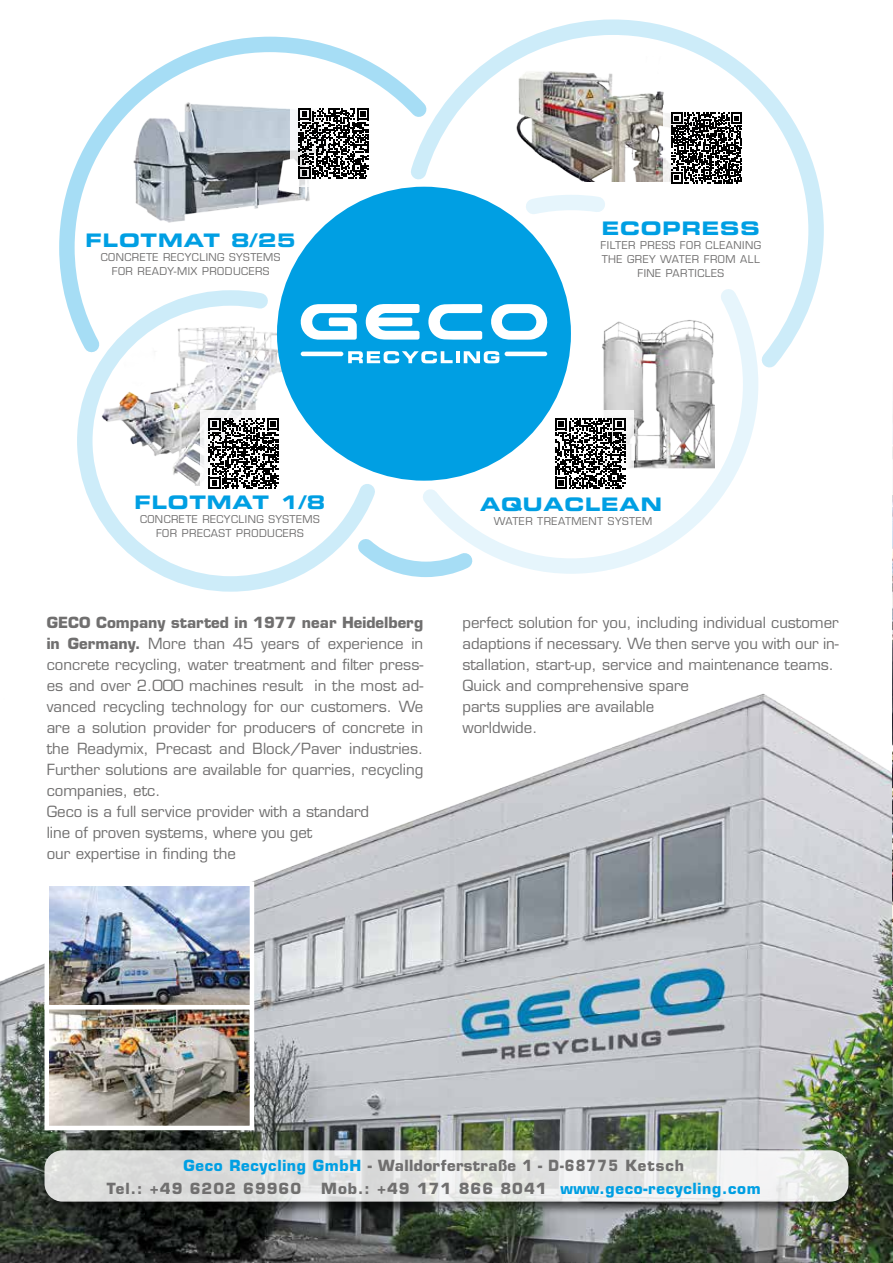
<style>
.page{position:relative;width:893px;height:1263px;background:#fff}
.page>*{position:absolute;margin:0;border:0;box-sizing:border-box;transform-origin:0 0}
.t1{font:18.6px "Eurostile LT Std Bold Ex 2";letter-spacing:.045em;color:#009fe3}
.t2{font:15px/21px "Eurostile LT Std";color:#706f6f}
.t3{font:700 15px "Eurostile LT Std";letter-spacing:.025em;color:#706f6f}
.t4{font:700 15px "Eurostile LT Std";color:#706f6f}
.t5{font:700 15px "Eurostile LT Std";letter-spacing:.045em;color:#009fe3}
.t6{font:10.5px/14px "Eurostile LT Std";letter-spacing:.045em;color:#706f6f;text-align:center}
</style>
<div class="page">
<svg style="left:77px;top:354px;width:299px;height:238px"></svg>
<svg style="left:357px;top:537px;width:88px;height:42px"></svg>
<img style="left:0;top:685px;width:893px;height:578px">
<div style="left:42px;top:1148px;width:821px;height:68px;background:#000;opacity:.75"></div>
<svg style="left:45px;top:1150px;width:803px;height:51px;fill:#e0e2df"></svg>
<svg style="left:421px;top:369px;width:337px;height:206px"></svg>
<svg style="left:428px;top:19px;width:396px;height:350px"></svg>
<svg style="left:59px;top:36px;width:369px;height:318px"></svg>
<svg style="left:524px;top:193px;width:83px;height:23px"></svg>
<img style="left:501px;top:57px;width:232px;height:124px">
<img style="left:87px;top:60px;width:247px;height:212px">
<div style="left:291px;top:100px;width:86px;height:87px;background:#fff"></div>
<svg style="left:298px;top:108px;width:71px;height:71px"></svg>
<div style="left:663px;top:105px;width:87px;height:86px;background:#fff"></div>
<svg style="left:671px;top:113px;width:71px;height:70px"></svg>
<div style="left:200px;top:410px;width:87px;height:87px;background:#fff"></div>
<svg style="left:208px;top:418px;width:71px;height:71px"></svg>
<img style="left:599px;top:316px;width:116px;height:154px">
<div style="left:547px;top:410px;width:86px;height:87px;background:#fff"></div>
<svg style="left:555px;top:418px;width:71px;height:71px"></svg>
<div style="left:280px;top:190px;width:288px;height:288px;background:#009fe3;border-radius:50%"></div>
<svg style="left:491px;top:304px;width:57px;height:36px"></svg>
<svg style="left:300px;top:304px;width:182px;height:36px"></svg>
<hr style="left:505px;top:352px;width:42px;height:4px;background:#fff;border-radius:2px">
<hr style="left:301px;top:352px;width:42px;height:4px;background:#fff;border-radius:2px">
<svg style="left:348px;top:351px;width:105px;height:12px"></svg>
<hr style="left:456px;top:351px;width:4px;height:12px;background:#fff">
<svg style="left:464px;top:351px;width:35px;height:12px"></svg>
<img style="left:50px;top:886px;width:199px;height:239px">
<div style="left:45px;top:881px;width:209px;height:128px;border:4px solid #fff"></div>
<div style="left:45px;top:1005px;width:209px;height:125px;border:4px solid #fff"></div>
<p class="t1" style="left:86px;top:227px;width:136px">FLOTMAT</p>
<p class="t6" style="left:101px;top:250px;width:181px">CONCRETE RECYCLING SYSTEMS<br>FOR READY-MIX PRODUCERS</p>
<p class="t1" style="left:231px;top:227px;width:66px">8/25</p>
<p class="t1" style="left:602px;top:215px;width:159px">ECOPRESS</p>
<p class="t6" style="left:601px;top:238px;width:162px">FILTER PRESS FOR CLEANING<br>THE GREY WATER FROM ALL<br>FINE PARTICLES</p>
<p class="t1" style="left:134px;top:489px;width:136px">FLOTMAT</p>
<p class="t6" style="left:140px;top:512px;width:181px">CONCRETE RECYCLING SYSTEMS<br>FOR PRECAST PRODUCERS</p>
<p class="t1" style="left:280px;top:489px;width:47px">1/8</p>
<p class="t4" style="left:47px;top:613px;width:378px">GECO Company started in 1977 near Heidelberg</p>
<p class="t2" style="left:411px;top:633px;width:13px">in</p>
<p class="t4" style="left:68px;top:634px;width:74px">Germany.</p>
<p class="t2" style="left:307px;top:633px;width:15px">of</p>
<p class="t3" style="left:47px;top:634px;width:15px">in</p>
<p class="t2" style="left:148px;top:633px;width:40px">More</p>
<p class="t2" style="left:194px;top:633px;width:33px">than</p>
<p class="t2" style="left:233px;top:633px;width:22px">45</p>
<p class="t2" style="left:328px;top:633px;width:78px">experience</p>
<p class="t2" style="left:261px;top:633px;width:40px">years</p>
<p class="t2" style="left:47px;top:654px;width:378px">concrete recycling, water treatment and filter press-</p>
<p class="t2" style="left:47px;top:675px;width:258px">es and over 2.000 machines result</p>
<p class="t2" style="left:314px;top:675px;width:110px">in the most ad-</p>
<p class="t2" style="left:47px;top:696px;width:51px">vanced</p>
<p class="t2" style="left:254px;top:696px;width:21px">for</p>
<p class="t2" style="left:103px;top:696px;width:63px">recycling</p>
<p class="t2" style="left:172px;top:696px;width:77px">technology</p>
<p class="t2" style="left:311px;top:696px;width:82px">customers.</p>
<p class="t2" style="left:280px;top:696px;width:25px">our</p>
<p class="t2" style="left:399px;top:696px;width:26px">We</p>
<p class="t2" style="left:47px;top:717px;width:378px;text-align:right">are a solution provider for producers of concrete in industries.</p>
<p class="t2" style="left:47px;top:738px;width:378px">the<br>Further solutions are available for quarries, recycling companies, etc.<br>Geco is a full service provider with a standard<br>line of proven systems, where you get<br>our expertise in finding the</p>
<p class="t2" style="left:77px;top:738px;width:73px">Readymix,</p>
<p class="t2" style="left:156px;top:738px;width:57px">Precast</p>
<p class="t2" style="left:219px;top:738px;width:27px">and</p>
<p class="t2" style="left:253px;top:738px;width:90px">Block/Paver</p>
<p class="t1" style="left:480px;top:491px;width:183px">AQUACLEAN</p>
<p class="t6" style="left:494px;top:514px;width:160px">WATER TREATMENT SYSTEM</p>
<p class="t2" style="left:462px;top:612px;width:378px">perfect solution for you, including individual customer</p>
<p class="t2" style="left:462px;top:654px;width:373px">stallation, start-up, service and maintenance teams.</p>
<p class="t2" style="left:462px;top:633px;width:378px">adaptions if necessary. We then serve you with our in-</p>
<p class="t2" style="left:462px;top:675px;width:228px">Quick and comprehensive spare parts supplies are available worldwide.</p>
<p class="t3" style="left:107px;top:1179px;width:37px">Tel.:</p>
<p class="t5" style="left:183px;top:1156px;width:41px">Geco</p>
<p class="t5" style="left:229px;top:1156px;width:78px">Recycling</p>
<p class="t5" style="left:313px;top:1156px;width:50px">GmbH</p>
<p class="t3" style="left:368px;top:1156px;width:252px">- Walldorferstraße 1 D- -68775</p>
<p class="t3" style="left:626px;top:1156px;width:60px">Ketsch</p>
<p class="t3" style="left:150px;top:1179px;width:34px">+49</p>
<p class="t3" style="left:190px;top:1179px;width:48px">6202</p>
<p class="t3" style="left:243px;top:1179px;width:59px">69960</p>
<p class="t3" style="left:321px;top:1179px;width:50px">Mob.:</p>
<p class="t3" style="left:377px;top:1179px;width:34px">+49</p>
<p class="t3" style="left:417px;top:1179px;width:36px">171</p>
<p class="t3" style="left:459px;top:1179px;width:36px">866</p>
<p class="t3" style="left:500px;top:1179px;width:48px">8041</p>
<p class="t5" style="left:560px;top:1179px;width:202px">www.geco-recycling.com</p>
</div>
